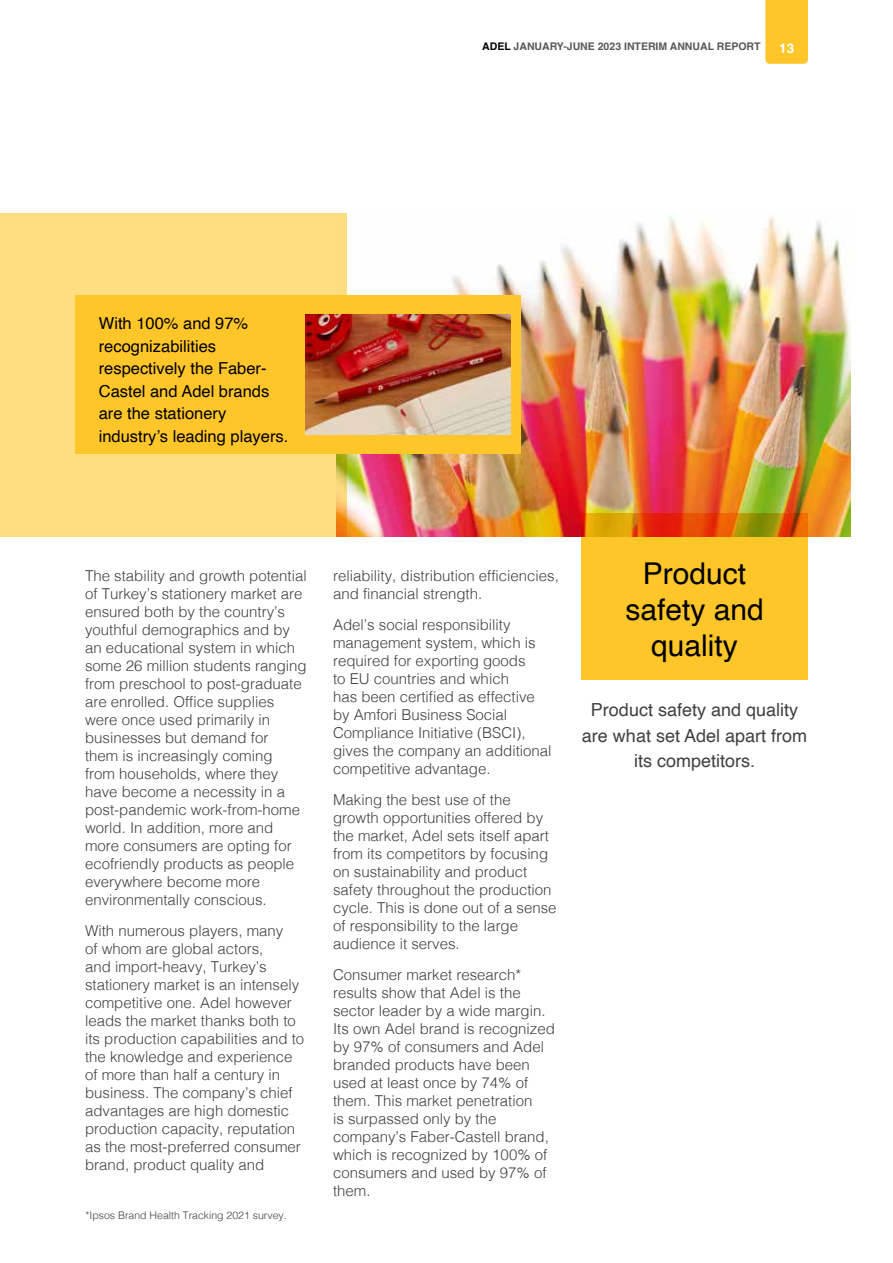
<style>
.page{position:relative;width:893px;height:1263px;background:#fff}
.page>*{position:absolute;margin:0;border:0;box-sizing:border-box;transform-origin:0 0}
.t1{font:30px/36px "Helvetica";color:#000;text-align:center}
.t2{font:18px/25.5px "Helvetica";color:#414042;text-align:center}
.t3{font:16.5px/22.5px "Helvetica";color:#000}
.t4{font:300 15px/18px "Helvetica";color:#414042}
.t5{font:700 13.5px "Helvetica";color:#fff}
.t6{font:700 10.5px "Helvetica";color:#58595b}
.t7{font:300 10.5px "Helvetica";color:#414042}
.s1{color:#000}
</style>
<div class="page">
<div style="left:765px;top:0;width:43px;height:64px;background:#ffc629"></div>
<div style="left:0;top:213px;width:347px;height:323px;background:#ffdd81"></div>
<img style="left:337px;top:215px;width:513px;height:321px">
<div style="left:76px;top:296px;width:445px;height:158px;background:#ffc629"></div>
<div style="left:581px;top:513px;width:227px;height:167px;background:#ffc629"></div>
<img style="left:305px;top:314px;width:206px;height:121px">
<p class="t6" style="left:482px;top:40px;width:280px"><span class="s1">ADEL</span> JANUARY-JUNE 2023 INTERIM ANNUAL REPORT</p>
<p class="t5" style="left:779px;top:40px;width:17px">13</p>
<p class="t3" style="left:99px;top:313px;width:191px">With 100% and 97% recognizabilities respectively the Faber-<br>Castel and Adel brands are the stationery industry’s leading players.</p>
<p class="t4" style="left:85px;top:566px;width:223px">The stability and growth potential of Turkey’s stationery market are ensured both by the country’s youthful demographics and by an educational system in which some 26 million students ranging from preschool to post-graduate are enrolled. Office supplies were once used primarily in businesses but demand for<br>them is increasingly coming<br>from households, where they have become a necessity in a post-pandemic work-from-home world. In addition, more and more consumers are opting for ecofriendly products as people everywhere become more environmentally conscious.</p>
<p class="t4" style="left:85px;top:921px;width:221px">With numerous players, many<br>of whom are global actors,<br>and import-heavy, Turkey’s stationery market is an intensely competitive one. Adel however leads the market thanks both to its production capabilities and to the knowledge and experience of more than half a century in business. The company’s chief advantages are high domestic production capacity, reputation as the most-preferred consumer brand, product quality and</p>
<p class="t7" style="left:85px;top:1207px;width:203px">*Ipsos Brand Health Tracking 2021 survey.</p>
<p class="t4" style="left:333px;top:566px;width:227px">reliability, distribution efficiencies, and financial strength.</p>
<p class="t4" style="left:333px;top:615px;width:220px">Adel’s social responsibility management system, which is required for exporting goods<br>to EU countries and which<br>has been certified as effective by Amfori Business Social<br>Compliance Initiative (BSCI), gives the company an additional competitive advantage.</p>
<p class="t4" style="left:333px;top:789px;width:225px">Making the best use of the growth opportunities offered by the market, Adel sets itself apart from its competitors by focusing on sustainability and product safety throughout the production cycle. This is done out of a sense of responsibility to the large audience it serves.</p>
<p class="t4" style="left:333px;top:964px;width:223px">Consumer market research* results show that Adel is the sector leader by a wide margin.<br>Its own Adel brand is recognized by 97% of consumers and Adel branded products have been used at least once by 74% of them. This market penetration<br>is surpassed only by the company’s Faber-Castell brand, which is recognized by 100% of consumers and used by 97% of them.</p>
<h1 class="t1" style="left:625px;top:556px;width:140px">Product safety and quality</h1>
<p class="t2" style="left:582px;top:698px;width:227px">Product safety and quality are what set Adel apart from its competitors.</p>
</div>
